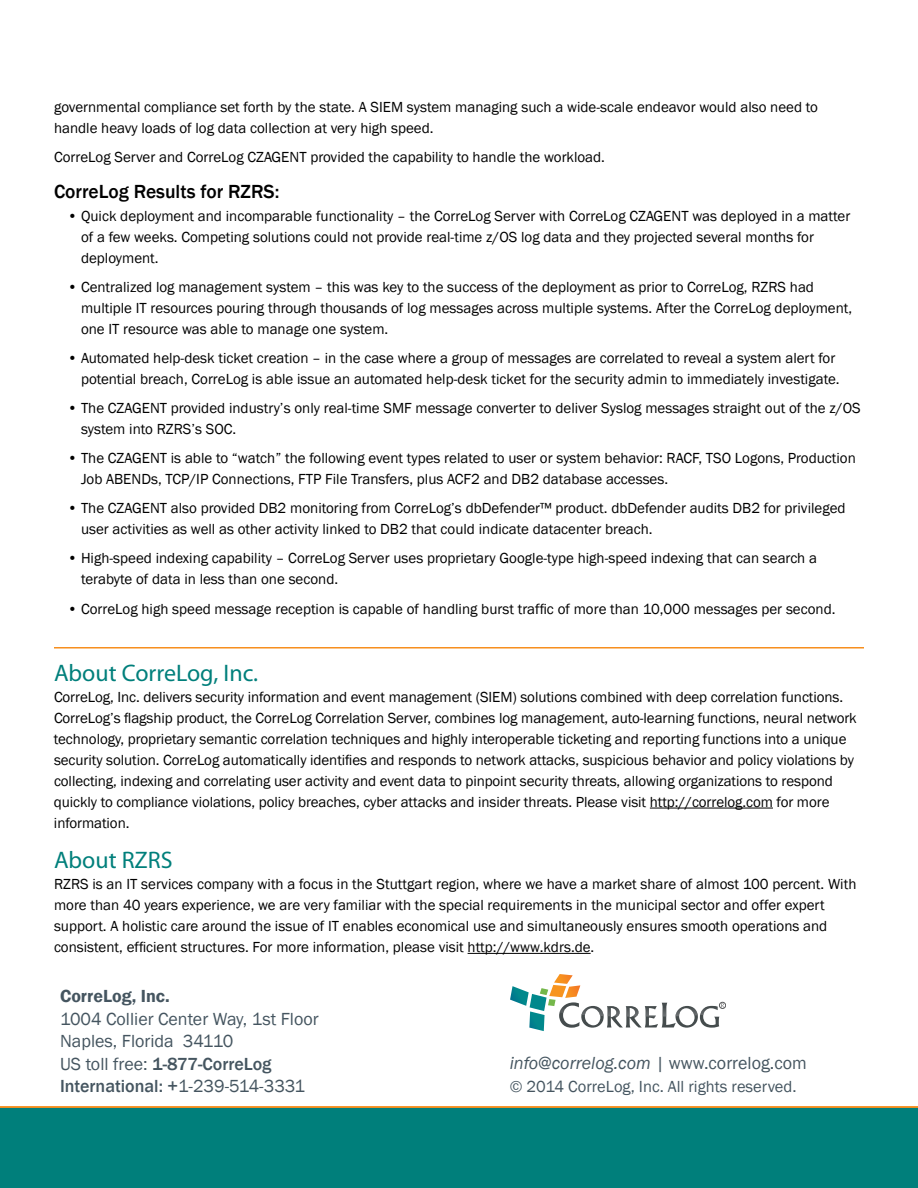
<style>
.page{position:relative;width:918px;height:1188px;background:#fff}
.page>*{position:absolute;margin:0;border:0;box-sizing:border-box;transform-origin:0 0}
.t1{font:24px "Myriad Pro";color:#007f7b}
.t2{font:500 19.5px "Franklin Gothic";color:#000}
.t3{font:18px/22.5px "Franklin Gothic";color:#455560}
.t4{font:italic 18px "Franklin Gothic";color:#455560}
.t5{font:600 18px "Franklin Gothic";color:#455560}
.t6{font:16.5px "Franklin Gothic";color:#455560}
.t7{font:15px/21px "Franklin Gothic";color:#000}
.s1{font-weight:500}
.s2{font-style:normal}
</style>
<div class="page">
<div style="left:0;top:1107px;width:918px;height:81px;background:#007f7b"></div>
<hr style="left:0;top:1106px;width:918px;height:2px;background:#f78f1e">
<svg style="left:510px;top:974px;width:214px;height:57px"></svg>
<div style="left:719px;top:1002px;width:7px;height:7px;border:1px solid #58595b;border-radius:50%"></div>
<hr style="left:54px;top:647px;width:810px;height:2px;background:#f78f1e">
<hr style="left:650px;top:808px;width:123px;height:1px;background:#000">
<hr style="left:468px;top:953px;width:123px;height:1px;background:#000">
<p class="t7" style="left:54px;top:97px;width:766px">governmental compliance set forth by the state. A SIEM system managing such a wide-scale endeavor would also need to handle heavy loads of log data collection at very high speed.</p>
<p class="t7" style="left:54px;top:147px;width:553px">CorreLog Server and CorreLog CZAGENT provided the capability to handle the workload.</p>
<h2 class="t2" style="left:54px;top:179px;width:227px">CorreLog Results for RZRS:</h2>
<p class="t7" style="left:81px;top:206px;width:771px;text-indent:-14px">• Quick deployment and incomparable functionality – the CorreLog Server with CorreLog CZAGENT was deployed in a matter of a few weeks. Competing solutions could not provide real-time z/OS log data and they projected several months for deployment.</p>
<p class="t7" style="left:81px;top:277px;width:773px;text-indent:-14px">• Centralized log management system – this was key to the success of the deployment as prior to CorreLog, RZRS had multiple IT resources pouring through thousands of log messages across multiple systems. After the CorreLog deployment, one IT resource was able to manage one system.</p>
<p class="t7" style="left:68px;top:348px;width:774px;text-align:right">• Automated help-desk ticket creation – in the case where a group of messages are correlated to reveal a system alert for potential breach, CorreLog is able issue an automated help-desk ticket for the security admin to immediately investigate.</p>
<p class="t7" style="left:81px;top:398px;width:781px;text-indent:-14px">• The CZAGENT provided industry’s only real-time SMF message converter to deliver Syslog messages straight out of the z/OS system into RZRS’s SOC.</p>
<p class="t7" style="left:81px;top:448px;width:776px;text-indent:-14px">• The CZAGENT is able to “watch” the following event types related to user or system behavior: RACF, TSO Logons, Production<br>Job ABENDs, TCP/IP Connections, FTP File Transfers, plus ACF2 and DB2 database accesses.</p>
<p class="t7" style="left:81px;top:498px;width:766px;text-indent:-14px">• The CZAGENT also provided DB2 monitoring from CorreLog’s dbDefender™ product. dbDefender audits DB2 for privileged user activities as well as other activity linked to DB2 that could indicate datacenter breach.</p>
<p class="t7" style="left:81px;top:548px;width:738px;text-indent:-14px">• High-speed indexing capability – CorreLog Server uses proprietary Google-type high-speed indexing that can search a terabyte of data in less than one second.</p>
<p class="t7" style="left:68px;top:598px;width:770px">• CorreLog high speed message reception is capable of handling burst traffic of more than 10,000 messages per second.</p>
<h1 class="t1" style="left:54px;top:658px;width:206px">About CorreLog, Inc.</h1>
<p class="t7" style="left:54px;top:687px;width:804px">CorreLog, Inc. delivers security information and event management (SIEM) solutions combined with deep correlation functions.<br>CorreLog’s flagship product, the CorreLog Correlation Server, combines log management, auto-learning functions, neural network technology, proprietary semantic correlation techniques and highly interoperable ticketing and reporting functions into a unique security solution. CorreLog automatically identifies and responds to network attacks, suspicious behavior and policy violations by collecting, indexing and correlating user activity and event data to pinpoint security threats, allowing organizations to respond quickly to compliance violations, policy breaches, cyber attacks and insider threats. Please visit http://correlog.com for more information.</p>
<h1 class="t1" style="left:54px;top:845px;width:120px">About RZRS</h1>
<p class="t7" style="left:54px;top:874px;width:804px">RZRS is an IT services company with a focus in the Stuttgart region, where we have a market share of almost 100 percent. With more than 40 years experience, we are very familiar with the special requirements in the municipal sector and offer expert support. A holistic care around the issue of IT enables economical use and simultaneously ensures smooth operations and consistent, efficient structures. For more information, please visit http://www.kdrs.de.</p>
<p class="t5" style="left:60px;top:985px;width:111px">CorreLog, Inc.</p>
<p class="t3" style="left:60px;top:1008px;width:260px">1004 Collier Center Way, 1st Floor<br>Naples, Florida 34110<br>US toll free: <span class="s1">1-877-CorreLog<br>International: +</span>1-239-514-3331</p>
<p class="t4" style="left:510px;top:1052px;width:299px">info@correlog.com | <span class="s2">www.correlog.com</span></p>
<p class="t6" style="left:510px;top:1076px;width:288px">© 2014 CorreLog, Inc. All rights reserved.</p>
</div>
